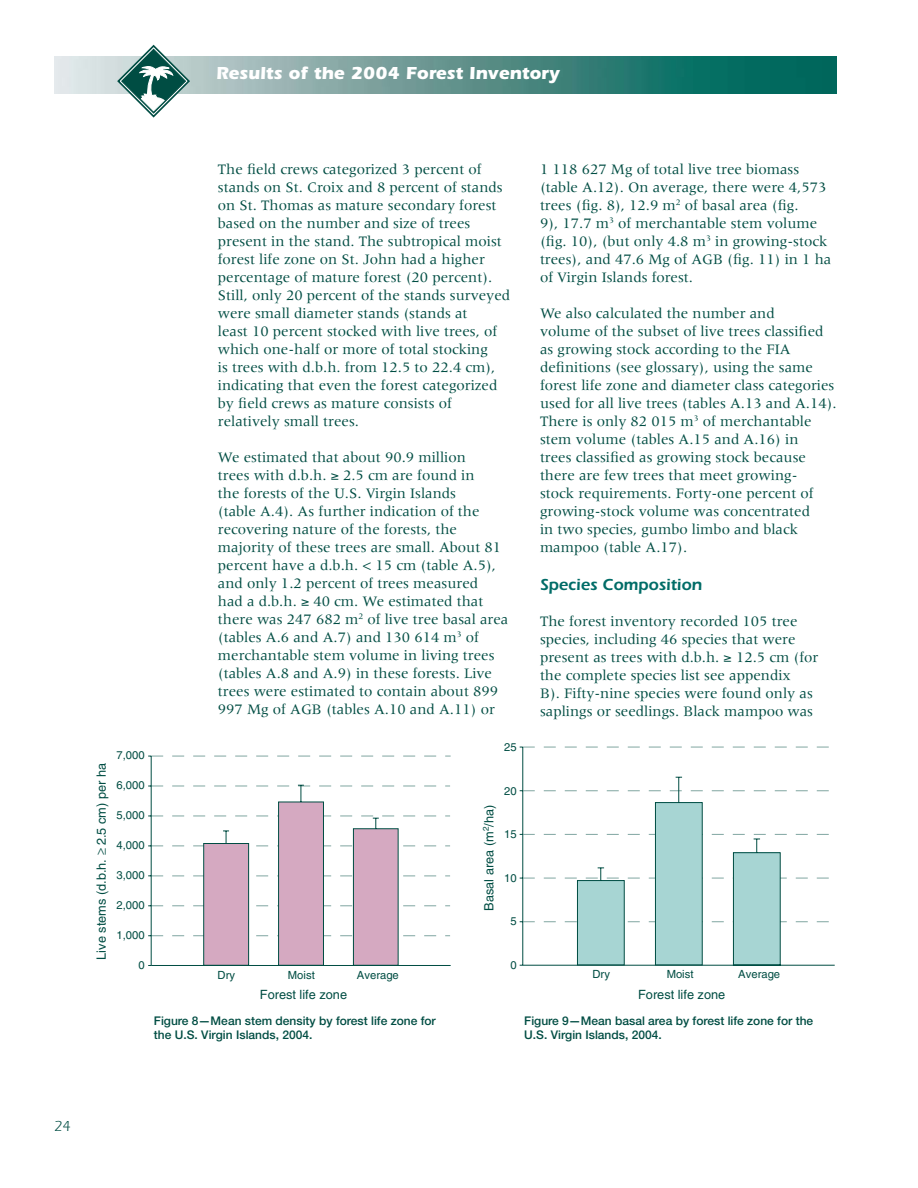
<style>
.page{position:relative;width:918px;height:1188px;background:#fff}
.page>*{position:absolute;margin:0;border:0;box-sizing:border-box;transform-origin:0 0}
.t1{font:700 18px "ITC Eras Std";color:#fff}
.t2{font:600 16.5px "ITC Eras Std";color:#006c67}
.t3{font:15px/18px "Meridien";color:#004d43}
.t4{font:15px "ITC Eras Std";color:#004d43}
.t5{font:12.75px "Helvetica";color:#004d43}
.t6{font:500 12px/14.4px "Helvetica Neue LT Std";color:#004d43}
.t7{font:11.25px "Helvetica";color:#004d43}
</style>
<div class="page">
<svg style="left:148px;top:756px;width:303px;height:1px"></svg>
<hr style="left:151px;top:756px;width:1px;height:209px;background:#004d43">
<svg style="left:148px;top:784px;width:302px;height:182px"></svg>
<svg style="left:150px;top:817px;width:301px;height:149px"></svg>
<svg style="left:520px;top:747px;width:309px;height:1px"></svg>
<hr style="left:522px;top:747px;width:1px;height:218px;background:#004d43">
<svg style="left:520px;top:776px;width:315px;height:190px"></svg>
<img style="left:54px;top:56px;width:783px;height:38px">
<svg style="left:116px;top:45px;width:75px;height:73px"></svg>
<p class="t1" style="left:216px;top:62px;width:345px">Results of the 2004 Forest Inventory</p>
<p class="t5" style="left:94px;top:960px;width:198px;rotate:-90deg">Live stems (d.b.h. ≥ 2.5 cm) per ha</p>
<p class="t7" style="left:116px;top:749px;width:30px">7,000</p>
<p class="t7" style="left:116px;top:778px;width:30px">6,000</p>
<p class="t7" style="left:116px;top:808px;width:30px">5,000</p>
<p class="t7" style="left:116px;top:838px;width:30px">4,000</p>
<p class="t7" style="left:116px;top:868px;width:30px">3,000</p>
<p class="t7" style="left:116px;top:898px;width:30px">2,000</p>
<p class="t7" style="left:116px;top:928px;width:30px">1,000</p>
<p class="t7" style="left:138px;top:958px;width:8px">0</p>
<p class="t3" style="left:218px;top:160px;width:294px">The field crews categorized 3 percent of stands on St. Croix and 8 percent of stands on St. Thomas as mature secondary forest based on the number and size of trees present in the stand. The subtropical moist forest life zone on St. John had a higher percentage of mature forest (20 percent).<br>Still, only 20 percent of the stands surveyed were small diameter stands (stands at<br>least 10 percent stocked with live trees, of which one-half or more of total stocking<br>is trees with d.b.h. from 12.5 to 22.4 cm), indicating that even the forest categorized by field crews as mature consists of relatively small trees.</p>
<p class="t3" style="left:218px;top:448px;width:292px">We estimated that about 90.9 million<br>trees with d.b.h. ≥ 2.5 cm are found in<br>the forests of the U.S. Virgin Islands<br>(table A.4). As further indication of the recovering nature of the forests, the majority of these trees are small. About 81 percent have a d.b.h. &lt; 15 cm (table A.5), and only 1.2 percent of trees measured<br>had a d.b.h. ≥ 40 cm. We estimated that there was 247 682 m<sup>2</sup> of live tree basal area (tables A.6 and A.7) and 130 614 m<sup>3</sup> of merchantable stem volume in living trees (tables A.8 and A.9) in these forests. Live trees were estimated to contain about 899<br>997 Mg of AGB (tables A.10 and A.11) or</p>
<p class="t7" style="left:218px;top:969px;width:19px">Dry</p>
<p class="t7" style="left:288px;top:969px;width:28px">Moist</p>
<p class="t7" style="left:357px;top:968px;width:43px">Average</p>
<p class="t5" style="left:260px;top:987px;width:89px">Forest life zone</p>
<p class="t5" style="left:482px;top:911px;width:107px;rotate:-90deg">Basal area (m<sup>2</sup>/ha)</p>
<p class="t7" style="left:504px;top:741px;width:14px">25</p>
<p class="t7" style="left:504px;top:784px;width:14px">20</p>
<p class="t7" style="left:504px;top:828px;width:14px">15</p>
<p class="t7" style="left:504px;top:871px;width:14px">10</p>
<p class="t7" style="left:510px;top:915px;width:8px">5</p>
<p class="t7" style="left:510px;top:958px;width:8px">0</p>
<p class="t3" style="left:540px;top:160px;width:293px">1 118 627 Mg of total live tree biomass (table A.12). On average, there were 4,573 trees (fig. 8), 12.9 m<sup>2</sup> of basal area (fig.<br>9), 17.7 m<sup>3</sup> of merchantable stem volume (fig. 10), (but only 4.8 m<sup>3</sup> in growing-stock trees), and 47.6 Mg of AGB (fig. 11) in 1 ha of Virgin Islands forest.</p>
<p class="t3" style="left:540px;top:304px;width:298px">We also calculated the number and<br>volume of the subset of live trees classified as growing stock according to the FIA definitions (see glossary), using the same forest life zone and diameter class categories used for all live trees (tables A.13 and A.14).<br>There is only 82 015 m<sup>3</sup> of merchantable stem volume (tables A.15 and A.16) in<br>trees classified as growing stock because there are few trees that meet growing-<br>stock requirements. Forty-one percent of growing-stock volume was concentrated<br>in two species, gumbo limbo and black mampoo (table A.17).</p>
<p class="t2" style="left:540px;top:575px;width:164px">Species Composition</p>
<p class="t3" style="left:540px;top:612px;width:280px">The forest inventory recorded 105 tree species, including 46 species that were present as trees with d.b.h. ≥ 12.5 cm (for the complete species list see appendix<br>B). Fifty-nine species were found only as saplings or seedlings. Black mampoo was</p>
<p class="t7" style="left:592px;top:968px;width:19px">Dry</p>
<p class="t7" style="left:667px;top:968px;width:28px">Moist</p>
<p class="t7" style="left:738px;top:968px;width:43px">Average</p>
<p class="t5" style="left:638px;top:987px;width:89px">Forest life zone</p>
<p class="t6" style="left:154px;top:1013px;width:283px">Figure 8—Mean stem density by forest life zone for the U.S. Virgin Islands, 2004.</p>
<p class="t6" style="left:524px;top:1013px;width:291px">Figure 9—Mean basal area by forest life zone for the<br>U.S. Virgin Islands, 2004.</p>
<p class="t4" style="left:54px;top:1117px;width:18px">24</p>
</div>
